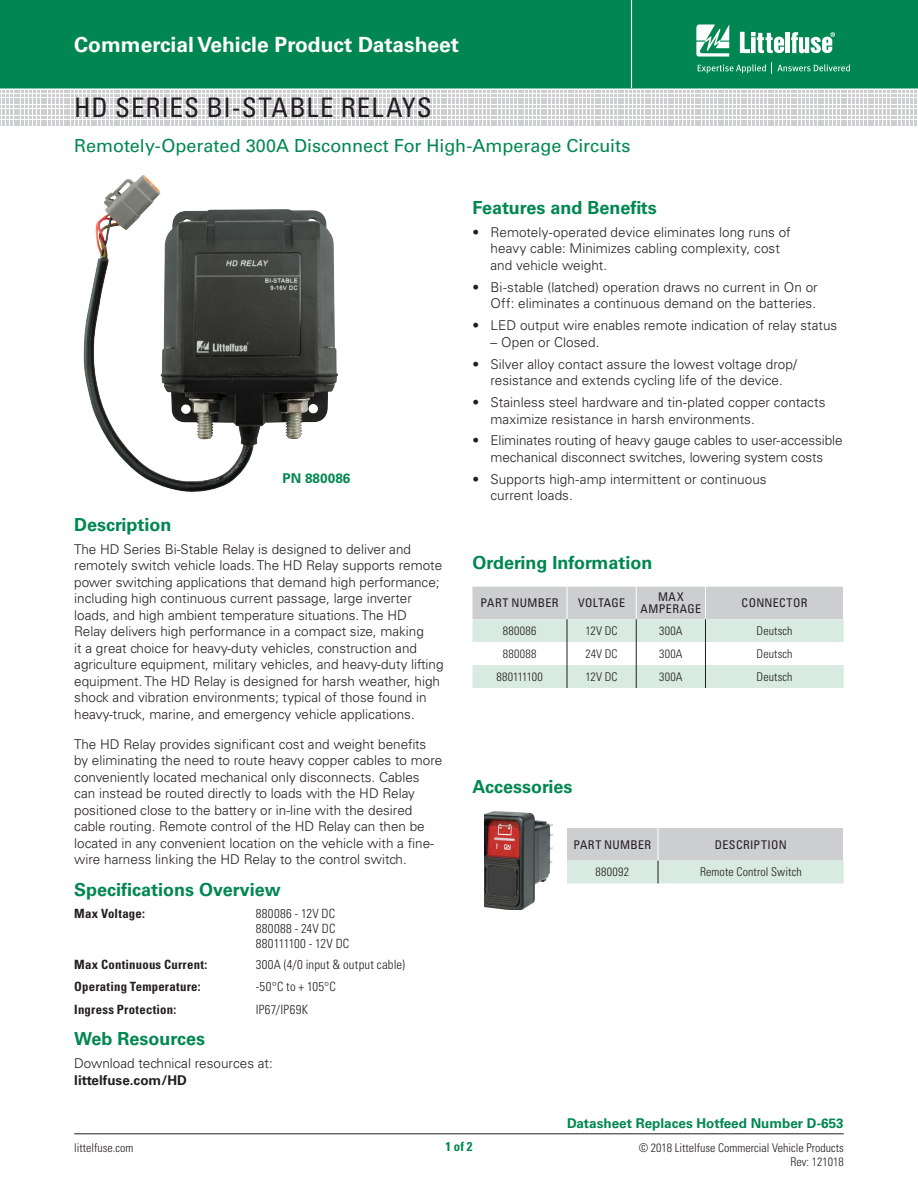
<style>
.page{position:relative;width:918px;height:1188px;background:#fff}
.page>*{position:absolute;margin:0;border:0;box-sizing:border-box;transform-origin:0 0}
.Head_Large{font:condensed 27px "Univers LT Std";letter-spacing:.03em;color:#231f20}
.t1{font:700 21px "Univers LT Std";color:#fff}
.Green_Subheads{font:700 18px "Univers LT Std";color:#008751}
.Head{font:18px "Univers LT Std";color:#008751}
.Body_text{font:300 13.5px/16.5px "Univers LT Std";color:#231f20}
.Green_Subheads-2{font:700 13.5px "Univers LT Std";color:#008751}
.Specifications{font:300 condensed 12.75px/15px "Univers LT Std";letter-spacing:.025em;color:#231f20}
.Specifications-2{font:700 condensed 12.75px "Univers LT Std";letter-spacing:.02em;color:#231f20}
.t2{font:700 condensed 12.75px "Univers LT Std";color:#008751}
.Chart_Body{font:300 condensed 12px/13.5px "Univers LT Std";color:#231f20;text-align:right}
.Chart_Body-2{font:condensed 12px/12px "Univers LT Std";letter-spacing:.03em;color:#231f20;text-align:center}
.s1{font-weight:700}
</style>
<div class="page">
<div style="left:0;top:0;width:918px;height:88px;background:#008751"></div>
<hr style="left:631px;top:0;width:1px;height:88px;background:#fff">
<hr style="left:74px;top:1134px;width:770px;height:1px;background:#231f20">
<svg style="left:0;top:91px;width:917px;height:35px"></svg>
<svg style="left:696px;top:24px;width:33px;height:33px"></svg>
<hr style="left:786px;top:32px;width:4px;height:21px;background:#fff">
<svg style="left:791px;top:32px;width:44px;height:21px"></svg>
<svg style="left:740px;top:32px;width:44px;height:21px"></svg>
<svg style="left:698px;top:64px;width:68px;height:9px"></svg>
<svg style="left:772px;top:63px;width:78px;height:11px"></svg>
<img style="left:83px;top:175px;width:255px;height:317px">
<svg style="left:472px;top:587px;width:372px;height:101px"></svg>
<svg style="left:567px;top:828px;width:277px;height:55px;background:#d1d9d7"></svg>
<img style="left:485px;top:811px;width:68px;height:99px">
<h2 class="t1" style="left:74px;top:32px;width:386px">Commercial Vehicle Product Datasheet</h2>
<p class="Head_Large" style="left:74px;top:91px;width:359px">HD SERIES BI-STABLE RELAYS</p>
<p class="Head" style="left:74px;top:135px;width:558px">Remotely-Operated 300A Disconnect For High-Amperage Circuits</p>
<p class="Green_Subheads-2" style="left:283px;top:471px;width:69px">PN 880086</p>
<p class="Green_Subheads" style="left:74px;top:514px;width:99px">Description</p>
<p class="Body_text" style="left:74px;top:541px;width:371px">The HD Series Bi-Stable Relay is designed to deliver and remotely switch vehicle loads. The HD Relay supports remote power switching applications that demand high performance; including high continuous current passage, large inverter loads, and high ambient temperature situations. The HD<br>Relay delivers high performance in a compact size, making<br>it a great choice for heavy-duty vehicles, construction and agriculture equipment, military vehicles, and heavy-duty lifting equipment. The HD Relay is designed for harsh weather, high shock and vibration environments; typical of those found in heavy-truck, marine, and emergency vehicle applications.</p>
<p class="Body_text" style="left:74px;top:736px;width:370px">The HD Relay provides significant cost and weight benefits by eliminating the need to route heavy copper cables to more conveniently located mechanical only disconnects. Cables can instead be routed directly to loads with the HD Relay positioned close to the battery or in-line with the desired cable routing. Remote control of the HD Relay can then be located in any convenient location on the vehicle with a fine&shy;wire harness linking the HD Relay to the control switch.</p>
<p class="Green_Subheads" style="left:74px;top:879px;width:208px">Specifications Overview</p>
<p class="Specifications-2" style="left:74px;top:905px;width:72px">Max Voltage:</p>
<p class="Specifications" style="left:256px;top:906px;width:81px">880086 - 12V DC<br>880088 - 24V DC</p>
<p class="Specifications" style="left:256px;top:936px;width:95px">880111100 - 12V DC</p>
<p class="Specifications-2" style="left:74px;top:957px;width:135px">Max Continuous Current:</p>
<p class="Specifications" style="left:256px;top:957px;width:151px">300A (4/0 input &amp; output cable)</p>
<p class="Specifications-2" style="left:74px;top:979px;width:128px">Operating Temperature:</p>
<p class="Specifications" style="left:256px;top:979px;width:82px">-50°C to + 105°C</p>
<p class="Specifications-2" style="left:74px;top:1001px;width:104px">Ingress Protection:</p>
<p class="Specifications" style="left:256px;top:1002px;width:54px">IP67/IP69K</p>
<p class="Green_Subheads" style="left:74px;top:1028px;width:132px">Web Resources</p>
<p class="Body_text" style="left:74px;top:1055px;width:200px">Download technical resources at: <span class="s1">littelfuse.com/HD</span></p>
<p class="Green_Subheads" style="left:472px;top:197px;width:186px">Features and Benefits</p>
<p class="Body_text" style="left:490px;top:224px;width:302px;text-indent:-18px">• Remotely-operated device eliminates long runs of heavy cable: Minimizes cabling complexity, cost and vehicle weight.</p>
<p class="Body_text" style="left:472px;top:279px;width:347px;text-align:right">• Bi-stable (latched) operation draws no current in On or<br>Off: eliminates a continuous demand on the batteries.</p>
<p class="Body_text" style="left:472px;top:317px;width:366px">• LED output wire enables remote indication of relay status</p>
<p class="Body_text" style="left:490px;top:334px;width:111px">– Open or Closed.</p>
<p class="Body_text" style="left:472px;top:356px;width:326px;text-align:center">• Silver alloy contact assure the lowest voltage drop/ resistance and extends cycling life of the device.</p>
<p class="Body_text" style="left:490px;top:394px;width:337px;text-indent:-18px">• Stainless steel hardware and tin-plated copper contacts maximize resistance in harsh environments.</p>
<p class="Body_text" style="left:472px;top:432px;width:372px;text-align:center">• Eliminates routing of heavy gauge cables to user-accessible mechanical disconnect switches, lowering system costs</p>
<p class="Body_text" style="left:490px;top:471px;width:278px;text-indent:-18px">• Supports high-amp intermittent or continuous current loads.</p>
<p class="Green_Subheads" style="left:472px;top:553px;width:181px">Ordering Information</p>
<p class="Chart_Body-2" style="left:481px;top:597px;width:79px">PART NUMBER</p>
<p class="Chart_Body-2" style="left:578px;top:597px;width:49px">VOLTAGE</p>
<p class="Chart_Body-2" style="left:641px;top:591px;width:62px">MAX<br>AMPERAGE</p>
<p class="Chart_Body-2" style="left:742px;top:597px;width:67px">CONNECTOR</p>
<p class="Chart_Body" style="left:503px;top:624px;width:35px">880086</p>
<p class="Chart_Body" style="left:586px;top:624px;width:33px">12V DC</p>
<p class="Chart_Body" style="left:659px;top:624px;width:25px">300A</p>
<p class="Chart_Body" style="left:757px;top:624px;width:38px">Deutsch</p>
<p class="Chart_Body" style="left:503px;top:647px;width:35px">880088</p>
<p class="Chart_Body" style="left:586px;top:647px;width:34px">24V DC</p>
<p class="Chart_Body" style="left:659px;top:647px;width:25px">300A</p>
<p class="Chart_Body" style="left:757px;top:647px;width:38px">Deutsch</p>
<p class="Chart_Body" style="left:496px;top:670px;width:48px">880111100</p>
<p class="Chart_Body" style="left:586px;top:670px;width:33px">12V DC</p>
<p class="Chart_Body" style="left:659px;top:670px;width:25px">300A</p>
<p class="Chart_Body" style="left:757px;top:670px;width:38px">Deutsch</p>
<p class="Green_Subheads" style="left:472px;top:776px;width:101px">Accessories</p>
<p class="Chart_Body-2" style="left:573px;top:838px;width:79px">PART NUMBER</p>
<p class="Chart_Body-2" style="left:715px;top:838px;width:73px">DESCRIPTION</p>
<p class="Chart_Body" style="left:596px;top:865px;width:35px">880092</p>
<p class="Chart_Body" style="left:700px;top:865px;width:103px">Remote Control Switch</p>
<p class="Green_Subheads-2" style="left:567px;top:1115px;width:278px">Datasheet Replaces Hotfeed Number D-653</p>
<p class="Chart_Body" style="left:74px;top:1141px;width:61px">littelfuse.com</p>
<p class="t2" style="left:445px;top:1139px;width:29px">1 of 2</p>
<p class="Chart_Body" style="left:639px;top:1141px;width:207px">© 2018 Littelfuse Commercial Vehicle Products<br>Rev: 121018</p>
</div>
